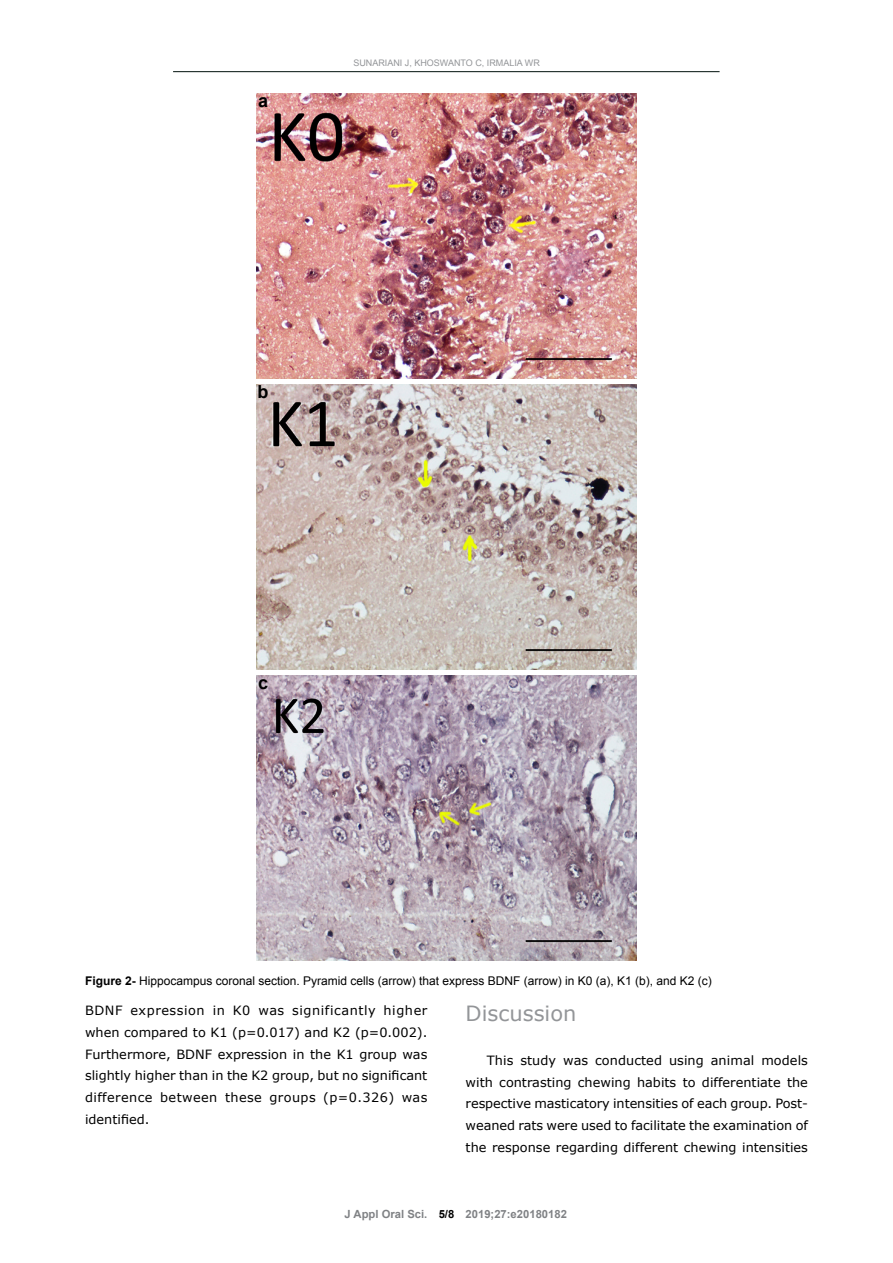
<style>
.page{position:relative;width:893px;height:1263px;background:#fff}
.page>*{position:absolute;margin:0;border:0;box-sizing:border-box;transform-origin:0 0}
.t1{font:21px "Verdana";color:#939598}
.t2{font:700 18px "Arial";color:#000}
.t3{font:12.75px/21.8px "Verdana";color:#000;text-align:justify}
.t4{font:12px "Arial";color:#000}
.t5{font:700 11.25px "Arial";color:#808285}
.t6{font:9px "Arial";color:#939598}
.s1{font-weight:700}
.s2{color:#000}
</style>
<div class="page">
<hr style="left:173px;top:71px;width:547px;height:1px;background:#00110d">
<img style="left:256px;top:94px;width:380px;height:285px">
<img style="left:256px;top:384px;width:380px;height:285px">
<img style="left:256px;top:676px;width:380px;height:285px">
<h2 class="t2" style="left:258px;top:88px;width:12px">a</h2>
<p class="t6" style="left:353px;top:57px;width:188px">SUNARIANI J, KHOSWANTO C, IRMALIA WR</p>
<h2 class="t2" style="left:258px;top:379px;width:12px">b</h2>
<h2 class="t2" style="left:258px;top:671px;width:12px">c</h2>
<p class="t4" style="left:85px;top:973px;width:628px"><span class="s1">Figure 2-</span> Hippocampus coronal section. Pyramid cells (arrow) that express BDNF (arrow) in K0 (a), K1 (b), and K2 (c)</p>
<p class="t3" style="left:85px;top:999px;width:344px">BDNF expression in K0 was significantly higher when compared to K1 (p=0.017) and K2 (p=0.002).<br>Furthermore, BDNF expression in the K1 group was slightly higher than in the K2 group, but no significant difference between these groups (p=0.326) was identified.</p>
<h1 class="t1" style="left:466px;top:999px;width:112px">Discussion</h1>
<p class="t3" style="left:466px;top:1049px;width:344px;text-indent:21px">This study was conducted using animal models with contrasting chewing habits to differentiate the respective masticatory intensities of each group. Post&shy;weaned rats were used to facilitate the examination of the response regarding different chewing intensities</p>
<p class="t5" style="left:345px;top:1206px;width:224px">J Appl Oral Sci. <span class="s2">5/8</span> 2019;27:e20180182</p>
</div>
